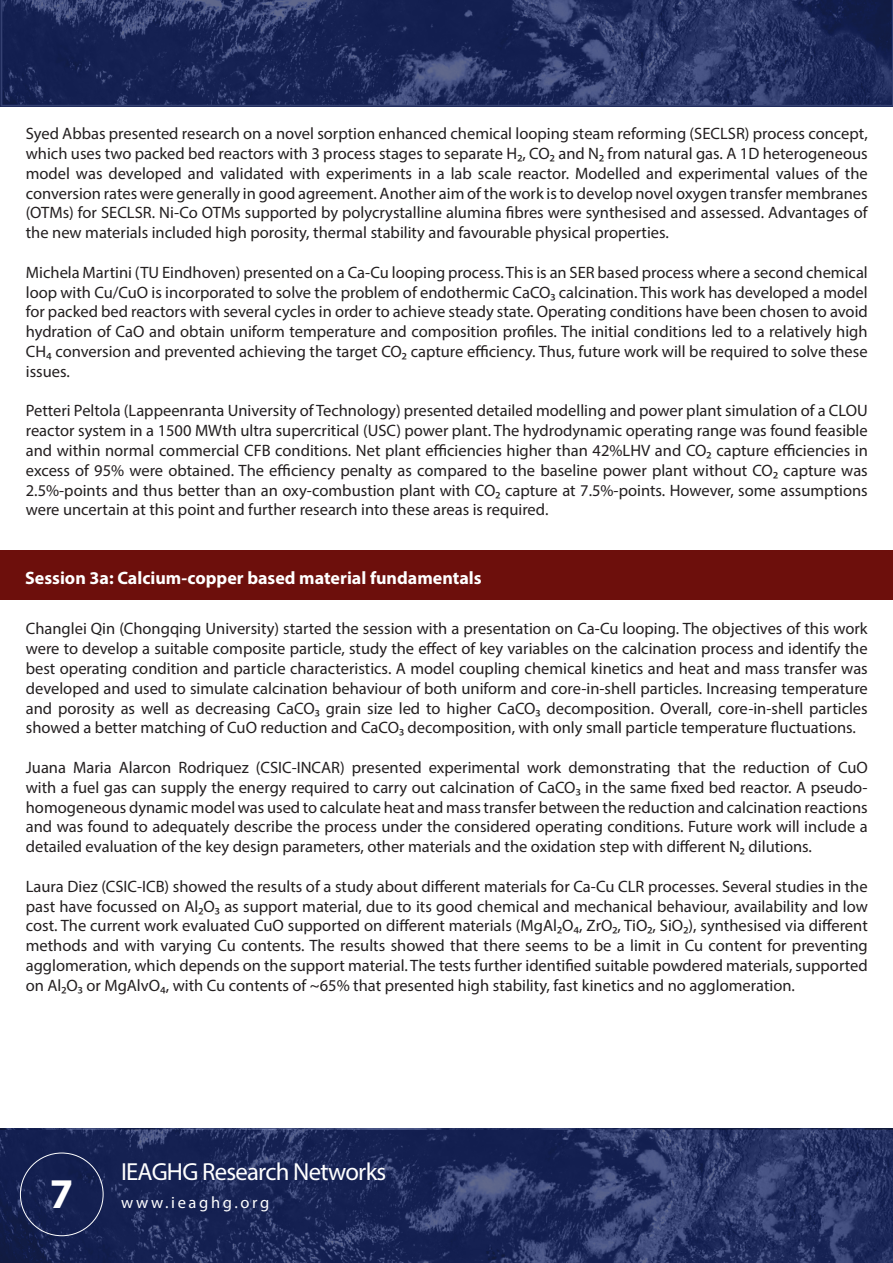
<style>
.page{position:relative;width:893px;height:1263px;background:#fff}
.page>*{position:absolute;margin:0;border:0;box-sizing:border-box;transform-origin:0 0}
.t1{font:700 42.45px "Myriad Pro";color:#fff}
.t2{font:24.75px "Myriad Pro";letter-spacing:-.03em;color:#fff}
.t3{font:700 18px "Myriad Pro";color:#fff}
.t4{font:16.5px/19.8px "Myriad Pro";color:#231f20;text-align:justify}
.t5{font:16.5px "Myriad Pro";letter-spacing:.16em;color:#fff}
</style>
<div class="page">
<img style="left:0;top:1130px;width:893px;height:133px">
<svg style="left:1px;top:0;width:892px;height:106px;background:#222d5e"></svg>
<hr style="left:0;top:1129px;width:893px;height:1px;background:#fcbe76">
<div style="left:0;top:550px;width:893px;height:49px;background:#6d0f0c"></div>
<p class="t4" style="left:26px;top:124px;width:843px">Syed Abbas presented research on a novel sorption enhanced chemical looping steam reforming (SECLSR) process concept, which uses two packed bed reactors with 3 process stages to separate H₂, CO₂ and N₂ from natural gas. A 1D heterogeneous model was developed and validated with experiments in a lab scale reactor. Modelled and experimental values of the conversion rates were generally in good agreement. Another aim of the work is to develop novel oxygen transfer membranes (OTMs) for SECLSR. Ni-Co OTMs supported by polycrystalline alumina fibres were synthesised and assessed. Advantages of the new materials included high porosity, thermal stability and favourable physical properties.</p>
<p class="t4" style="left:26px;top:262px;width:843px">Michela Martini (TU Eindhoven) presented on a Ca-Cu looping process. This is an SER based process where a second chemical loop with Cu/CuO is incorporated to solve the problem of endothermic CaCO₃ calcination. This work has developed a model for packed bed reactors with several cycles in order to achieve steady state. Operating conditions have been chosen to avoid hydration of CaO and obtain uniform temperature and composition profiles. The initial conditions led to a relatively high CH₄ conversion and prevented achieving the target CO₂ capture efficiency. Thus, future work will be required to solve these issues.</p>
<p class="t4" style="left:26px;top:401px;width:843px">Petteri Peltola (Lappeenranta University of Technology) presented detailed modelling and power plant simulation of a CLOU reactor system in a 1500 MWth ultra supercritical (USC) power plant. The hydrodynamic operating range was found feasible and within normal commercial CFB conditions. Net plant efficiencies higher than 42%LHV and CO₂ capture efficiencies in excess of 95% were obtained. The efficiency penalty as compared to the baseline power plant without CO₂ capture was 2.5%-points and thus better than an oxy-combustion plant with CO₂ capture at 7.5%-points. However, some assumptions were uncertain at this point and further research into these areas is required.</p>
<p class="t3" style="left:25px;top:567px;width:458px">Session 3a: Calcium-copper based material fundamentals</p>
<p class="t4" style="left:26px;top:619px;width:843px">Changlei Qin (Chongqing University) started the session with a presentation on Ca-Cu looping. The objectives of this work were to develop a suitable composite particle, study the effect of key variables on the calcination process and identify the best operating condition and particle characteristics. A model coupling chemical kinetics and heat and mass transfer was developed and used to simulate calcination behaviour of both uniform and core-in-shell particles. Increasing temperature and porosity as well as decreasing CaCO₃ grain size led to higher CaCO₃ decomposition. Overall, core-in-shell particles showed a better matching of CuO reduction and CaCO₃ decomposition, with only small particle temperature fluctuations.</p>
<p class="t4" style="left:26px;top:757px;width:843px">Juana Maria Alarcon Rodriquez (CSIC-INCAR) presented experimental work demonstrating that the reduction of CuO with a fuel gas can supply the energy required to carry out calcination of CaCO₃ in the same fixed bed reactor. A pseudo&shy;homogeneous dynamic model was used to calculate heat and mass transfer between the reduction and calcination reactions and was found to adequately describe the process under the considered operating conditions. Future work will include a detailed evaluation of the key design parameters, other materials and the oxidation step with different N₂ dilutions.</p>
<p class="t4" style="left:26px;top:876px;width:843px">Laura Diez (CSIC-ICB) showed the results of a study about different materials for Ca-Cu CLR processes. Several studies in the past have focussed on Al₂O₃ as support material, due to its good chemical and mechanical behaviour, availability and low cost. The current work evaluated CuO supported on different materials (MgAl₂O₄, ZrO₂, TiO₂, SiO₂), synthesised via different methods and with varying Cu contents. The results showed that there seems to be a limit in Cu content for preventing agglomeration, which depends on the support material. The tests further identified suitable powdered materials, supported on Al₂O₃ or MgAlvO₄, with Cu contents of ~65% that presented high stability, fast kinetics and no agglomeration.</p>
<p class="t1" style="left:50px;top:1166px;width:25px">7</p>
<h2 class="t2" style="left:121px;top:1156px;width:267px">IEAGHG Research Networks</h2>
<p class="t5" style="left:121px;top:1192px;width:150px">www.ieaghg.org</p>
</div>
